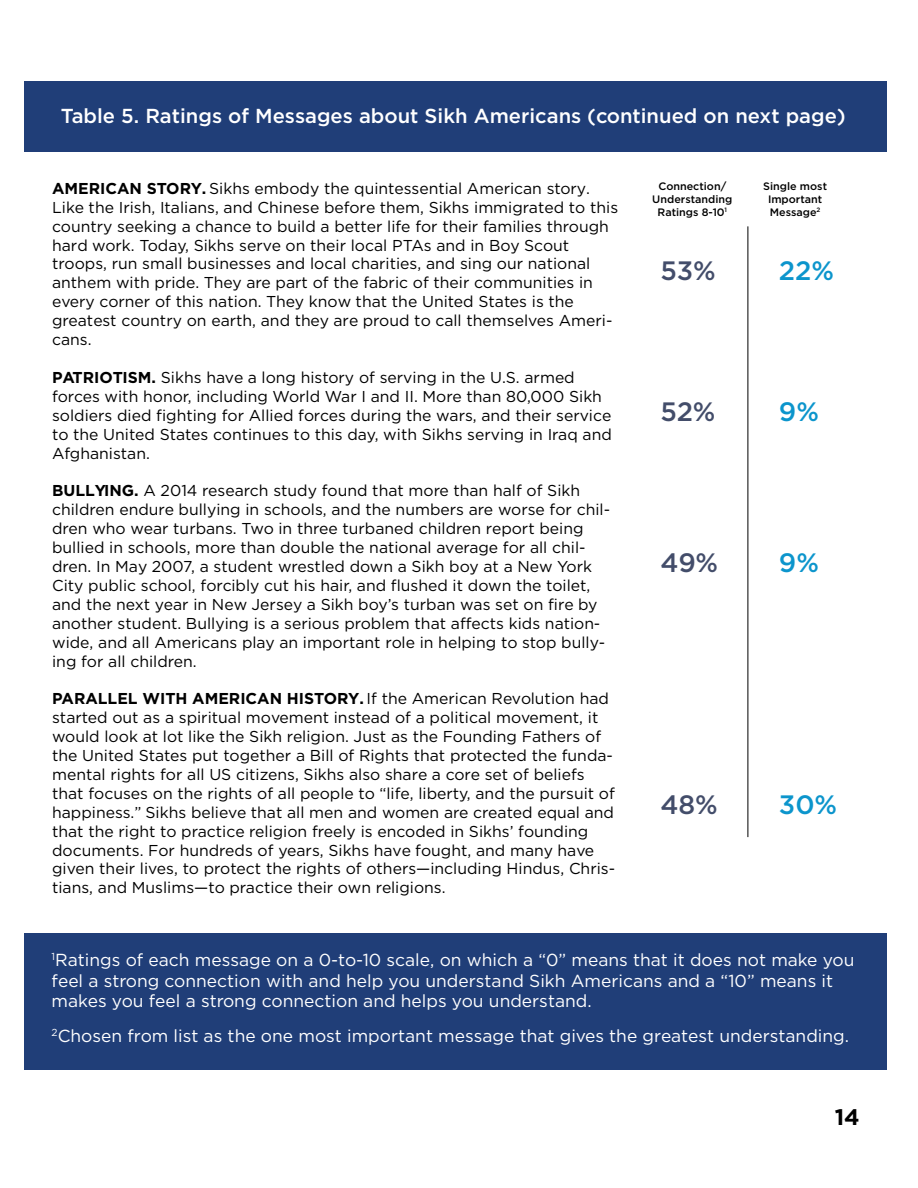
<style>
.page{position:relative;width:918px;height:1188px;background:#fff}
.page>*{position:absolute;margin:0;border:0;box-sizing:border-box;transform-origin:0 0}
.t1{font:500 26.55px "Gotham";color:#434d6a}
.t2{font:500 26.55px "Gotham";color:#0c95cc}
.t3{font:700 22.5px "Gotham";color:#000}
.t4{font:500 20.25px "Gotham";color:#fff}
.t5{font:17.4px/20.9px "Gotham";color:#fff}
.t6{font:15.75px/18.9px "Gotham";color:#000}
.t7{font:500 10.8px/12.9px "Gotham";color:#000;text-align:center}
.s1{font-weight:700}
</style>
<div class="page">
<div style="left:25px;top:81px;width:862px;height:70px;background:#203e78"></div>
<div style="left:25px;top:933px;width:862px;height:137px;background:#203e78"></div>
<hr style="left:748px;top:226px;width:1px;height:611px;background:#000101">
<p class="t4" style="left:61px;top:104px;width:786px">Table 5. Ratings of Messages about Sikh Americans (continued on next page)</p>
<p class="t6" style="left:52px;top:179px;width:568px"><span class="s1">AMERICAN STORY.</span> Sikhs embody the quintessential American story.<br>Like the Irish, Italians, and Chinese before them, Sikhs immigrated to this country seeking a chance to build a better life for their families through hard work. Today, Sikhs serve on their local PTAs and in Boy Scout troops, run small businesses and local charities, and sing our national anthem with pride. They are part of the fabric of their communities in every corner of this nation. They know that the United States is the greatest country on earth, and they are proud to call themselves Ameri&shy;cans.</p>
<p class="t6" style="left:52px;top:368px;width:561px"><span class="s1">PATRIOTISM.</span> Sikhs have a long history of serving in the U.S. armed forces with honor, including World War I and II. More than 80,000 Sikh soldiers died fighting for Allied forces during the wars, and their service to the United States continues to this day, with Sikhs serving in Iraq and Afghanistan.</p>
<p class="t6" style="left:52px;top:481px;width:560px"><span class="s1">BULLYING.</span> A 2014 research study found that more than half of Sikh children endure bullying in schools, and the numbers are worse for chil&shy;dren who wear turbans. Two in three turbaned children report being bullied in schools, more than double the national average for all chil&shy;dren. In May 2007, a student wrestled down a Sikh boy at a New York City public school, forcibly cut his hair, and flushed it down the toilet, and the next year in New Jersey a Sikh boy’s turban was set on fire by another student. Bullying is a serious problem that affects kids nation&shy;wide, and all Americans play an important role in helping to stop bully&shy;ing for all children.</p>
<p class="t6" style="left:52px;top:689px;width:565px"><span class="s1">PARALLEL WITH AMERICAN HISTORY.</span> If the American Revolution had started out as a spiritual movement instead of a political movement, it would look at lot like the Sikh religion. Just as the Founding Fathers of the United States put together a Bill of Rights that protected the funda&shy;mental rights for all US citizens, Sikhs also share a core set of beliefs that focuses on the rights of all people to “life, liberty, and the pursuit of happiness.” Sikhs believe that all men and women are created equal and that the right to practice religion freely is encoded in Sikhs’ founding documents. For hundreds of years, Sikhs have fought, and many have given their lives, to protect the rights of others—including Hindus, Chris&shy;tians, and Muslims—to practice their own religions.</p>
<p class="t7" style="left:652px;top:180px;width:82px">Connection/<br>Understanding<br>Ratings 8-10<sup>1</sup></p>
<p class="t7" style="left:763px;top:180px;width:65px">Single most<br>Important<br>Message<sup>2</sup></p>
<h1 class="t1" style="left:660px;top:255px;width:57px">53%</h1>
<h1 class="t2" style="left:779px;top:255px;width:57px">22%</h1>
<h1 class="t1" style="left:660px;top:396px;width:57px">52%</h1>
<h1 class="t2" style="left:779px;top:396px;width:42px">9%</h1>
<h1 class="t1" style="left:660px;top:547px;width:59px">49%</h1>
<h1 class="t2" style="left:779px;top:547px;width:42px">9%</h1>
<h1 class="t1" style="left:660px;top:790px;width:59px">48%</h1>
<h1 class="t2" style="left:779px;top:790px;width:60px">30%</h1>
<p class="t5" style="left:52px;top:949px;width:804px"><sup>1</sup>Ratings of each message on a 0-to-10 scale, on which a “0” means that it does not make you feel a strong connection with and help you understand Sikh Americans and a “10” means it makes you feel a strong connection and helps you understand.</p>
<p class="t5" style="left:52px;top:1025px;width:799px"><sup>2</sup>Chosen from list as the one most important message that gives the greatest understanding.</p>
<h2 class="t3" style="left:835px;top:1104px;width:26px">14</h2>
</div>
